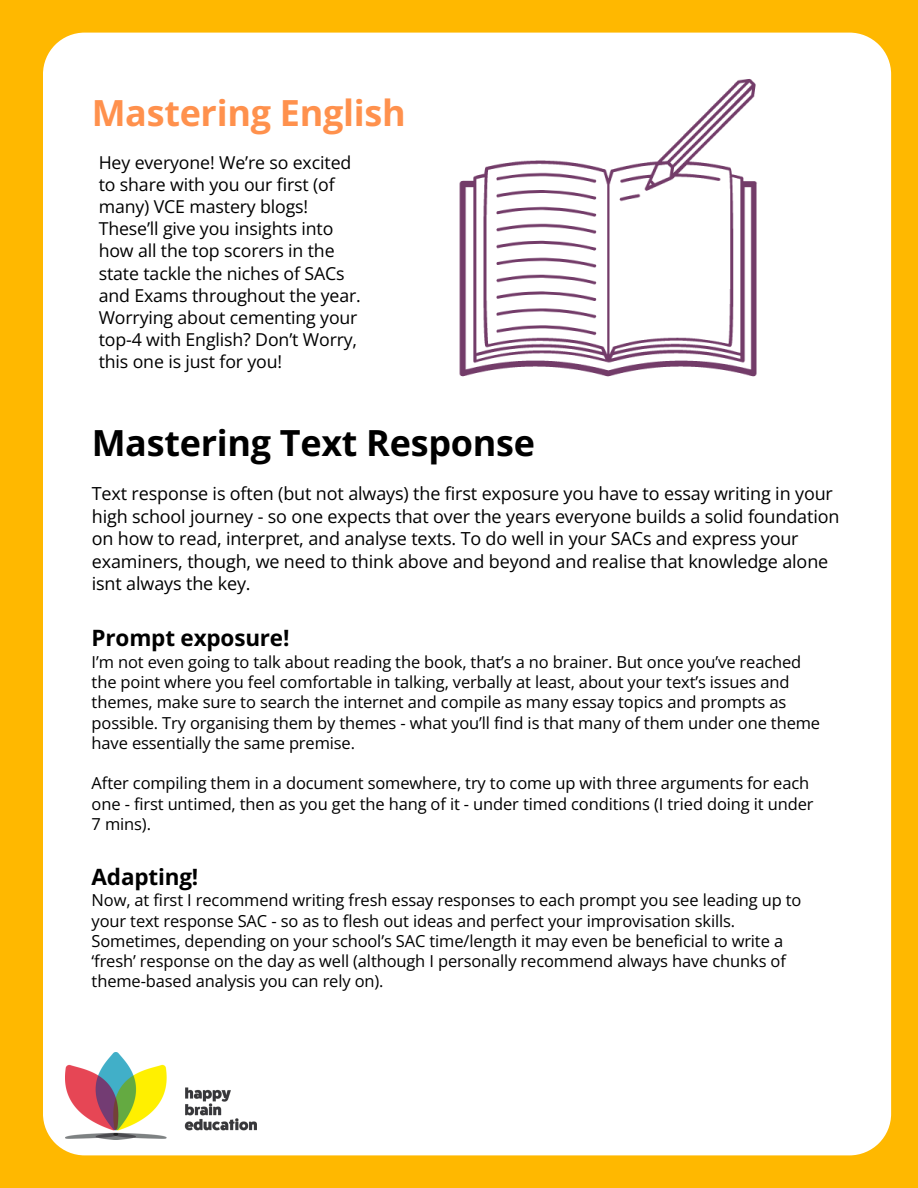
<style>
.page{position:relative;width:918px;height:1188px;background:#ffb800}
.page>*{position:absolute;margin:0;border:0;box-sizing:border-box;transform-origin:0 0}
.t1{font:700 36px "Open Sans";letter-spacing:-.01em;color:#000}
.t2{font:700 36px "Open Sans";letter-spacing:-.01em;color:#ff914d}
.t3{font:700 22.5px "Open Sans";letter-spacing:-.01em;color:#000}
.t4{font:18px/22.5px "Open Sans";letter-spacing:-.005em;color:#000}
.t5{font:17.7px/22.2px "Open Sans";letter-spacing:-.005em;color:#000}
.t6{font:16.5px/20.2px "Open Sans";letter-spacing:-.01em;color:#000}
</style>
<div class="page">
<div style="left:43px;top:33px;width:848px;height:1122px;background:#fff"></div>
<img style="left:65px;top:1053px;width:192px;height:86px">
<img style="left:423px;top:56px;width:373px;height:373px">
<p class="t2" style="left:92px;top:88px;width:316px">Mastering English</p>
<h1 class="t5" style="left:99px;top:151px;width:264px">Hey everyone! We’re so excited to share with you our first (of many) VCE mastery blogs!<br>These’ll give you insights into how all the top scorers in the state tackle the niches of SACs and Exams throughout the year.<br>Worrying about cementing your top-4 with English? Don’t Worry, this one is just for you!</h1>
<p class="t1" style="left:92px;top:418px;width:445px">Mastering Text Response</p>
<h1 class="t4" style="left:92px;top:482px;width:749px">Text response is often (but not always) the first exposure you have to essay writing in your high school journey - so one expects that over the years everyone builds a solid foundation on how to read, interpret, and analyse texts. To do well in your SACs and express your examiners, though, we need to think above and beyond and realise that knowledge alone isnt always the key.</h1>
<p class="t3" style="left:92px;top:622px;width:199px">Prompt exposure!</p>
<p class="t6" style="left:92px;top:651px;width:730px">I’m not even going to talk about reading the book, that’s a no brainer. But once you’ve reached the point where you feel comfortable in talking, verbally at least, about your text’s issues and themes, make sure to search the internet and compile as many essay topics and prompts as possible. Try organising them by themes - what you’ll find is that many of them under one theme have essentially the same premise.</p>
<p class="t6" style="left:92px;top:773px;width:723px">After compiling them in a document somewhere, try to come up with three arguments for each one - first untimed, then as you get the hang of it - under timed conditions (I tried doing it under<br>7 mins).</p>
<p class="t3" style="left:92px;top:861px;width:108px">Adapting!</p>
<p class="t6" style="left:92px;top:890px;width:711px">Now, at first I recommend writing fresh essay responses to each prompt you see leading up to your text response SAC - so as to flesh out ideas and perfect your improvisation skills.<br>Sometimes, depending on your school’s SAC time/length it may even be beneficial to write a ‘fresh’ response on the day as well (although I personally recommend always have chunks of theme-based analysis you can rely on).</p>
</div>
